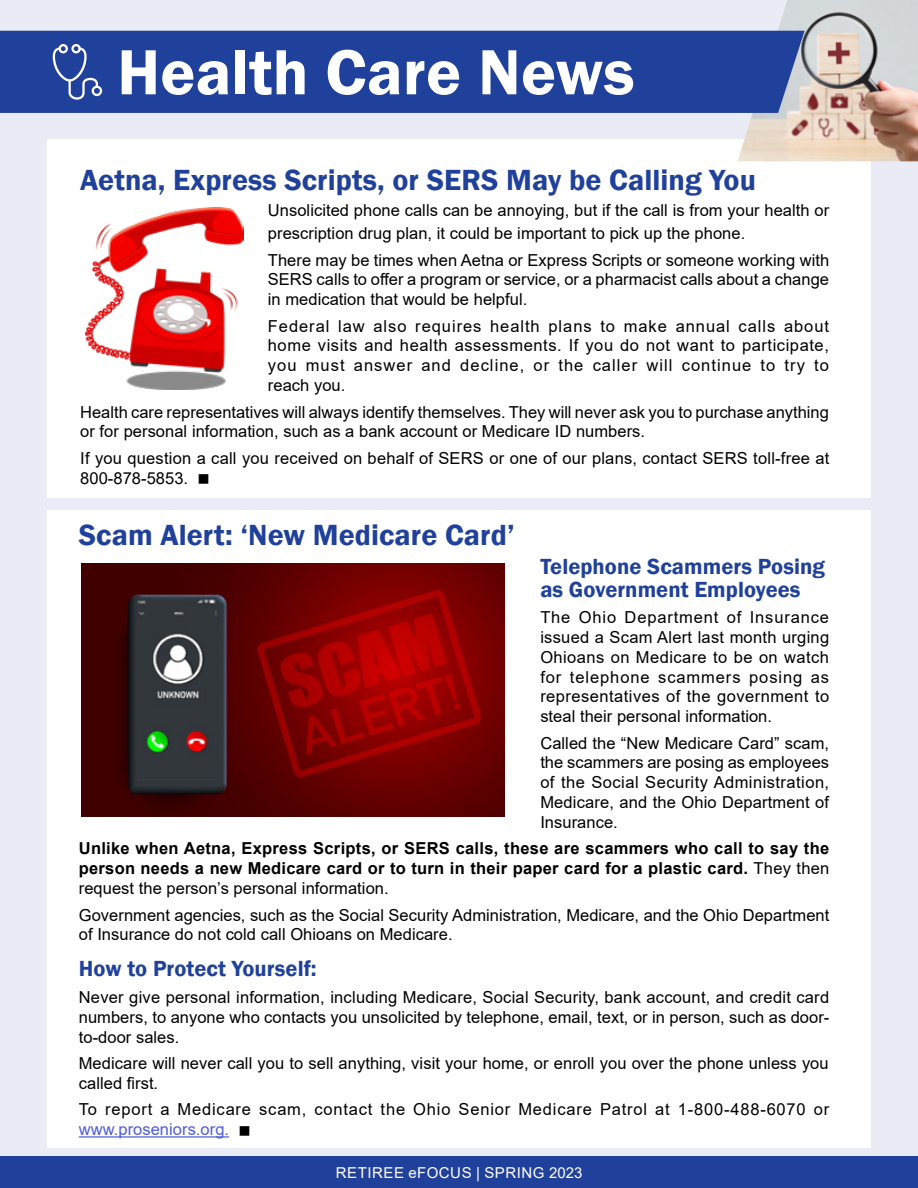
<style>
.page{position:relative;width:918px;height:1188px;background:#fff}
.page>*{position:absolute;margin:0;border:0;box-sizing:border-box;transform-origin:0 0}
.t1{font:600 66px "Franklin Gothic";letter-spacing:.005em;color:#fff}
.t2{font:600 30px "Franklin Gothic";color:#20419b}
.t3{font:600 22.5px/22.5px "Franklin Gothic";color:#20419b}
.t4{font:16.5px/19.8px "Arial";letter-spacing:.005em;color:#000}
.t5{font:700 16.5px/19.8px "Arial";letter-spacing:.015em;color:#000;text-align:justify}
.t6{font:16.5px/19.8px "Arial";letter-spacing:.05em;color:#000}
.t7{font:15px "Arial";letter-spacing:.035em;color:#fff}
.s1{font-weight:400}
.s2{color:#4f5cd6}
</style>
<div class="page">
<div style="left:0;top:0;width:918px;height:1159px;background:#e9ecf5"></div>
<div style="left:0;top:1157px;width:918px;height:31px;background:#20419b"></div>
<div style="left:47px;top:140px;width:824px;height:358px;background:#fff"></div>
<img style="left:738px;top:0;width:180px;height:161px">
<div style="left:0;top:31px;width:805px;height:82px;background:#20419b"></div>
<svg style="left:53px;top:44px;width:49px;height:56px;background:#4762ac"></svg>
<img style="left:85px;top:207px;width:158px;height:182px">
<div style="left:47px;top:510px;width:824px;height:638px;background:#fff"></div>
<hr style="left:79px;top:1136px;width:150px;height:2px;background:#4f5cd6">
<img style="left:81px;top:564px;width:423px;height:253px">
<h1 class="t1" style="left:117px;top:32px;width:519px">Health Care News</h1>
<h2 class="t2" style="left:80px;top:161px;width:677px">Aetna, Express Scripts, or SERS May be Calling You</h2>
<p class="t4" style="left:268px;top:199px;width:563px;line-height:22.5px">Unsolicited phone calls can be annoying, but if the call is from your health or prescription drug plan, it could be important to pick up the phone.</p>
<p class="t4" style="left:268px;top:250px;width:563px;text-align:justify">There may be times when Aetna or Express Scripts or someone working with SERS calls to offer a program or service, or a pharmacist calls about a change in medication that would be helpful.</p>
<p class="t4" style="left:268px;top:316px;width:563px;text-align:justify">Federal law also requires health plans to make annual calls about home visits and health assessments. If you do not want to participate, you must answer and decline, or the caller will continue to try to reach you.</p>
<p class="t4" style="left:80px;top:402px;width:750px">Health care representatives will always identify themselves. They will never ask you to purchase anything or for personal information, such as a bank account or Medicare ID numbers.</p>
<p class="t4" style="left:80px;top:448px;width:751px">If you question a call you received on behalf of SERS or one of our plans, contact SERS toll-free at<br>800-878-5853. ■</p>
<h2 class="t2" style="left:79px;top:516px;width:437px">Scam Alert: ‘New Medicare Card’</h2>
<h3 class="t3" style="left:540px;top:556px;width:286px">Telephone Scammers Posing as Government Employees</h3>
<p class="t4" style="left:540px;top:607px;width:290px;text-align:justify">The Ohio Department of Insurance issued a Scam Alert last month urging Ohioans on Medicare to be on watch for telephone scammers posing as representatives of the government to steal their personal information.</p>
<p class="t4" style="left:540px;top:733px;width:290px;text-align:justify">Called the “New Medicare Card” scam, the scammers are posing as employees of the Social Security Administration, Medicare, and the Ohio Department of Insurance.</p>
<p class="t5" style="left:79px;top:839px;width:752px">Unlike when Aetna, Express Scripts, or SERS calls, these are scammers who call to say the person needs a new Medicare card or to turn in their paper card for a plastic card. <span class="s1">They then request the person’s personal information.</span></p>
<p class="t4" style="left:79px;top:905px;width:752px">Government agencies, such as the Social Security Administration, Medicare, and the Ohio Department of Insurance do not cold call Ohioans on Medicare.</p>
<h3 class="t3" style="left:79px;top:958px;width:239px">How to Protect Yourself:</h3>
<p class="t4" style="left:79px;top:987px;width:752px;text-align:justify">Never give personal information, including Medicare, Social Security, bank account, and credit card numbers, to anyone who contacts you unsolicited by telephone, email, text, or in person, such as door&shy;to-door sales.</p>
<p class="t4" style="left:79px;top:1053px;width:751px">Medicare will never call you to sell anything, visit your home, or enroll you over the phone unless you called first.</p>
<p class="t6" style="left:79px;top:1100px;width:752px">To report a Medicare scam, contact the Ohio Senior Medicare Patrol at 1-800-488-6070 or <span class="s2">www.proseniors.org.</span> ■</p>
<p class="t7" style="left:336px;top:1162px;width:248px">RETIREE eFOCUS | SPRING 2023</p>
</div>
